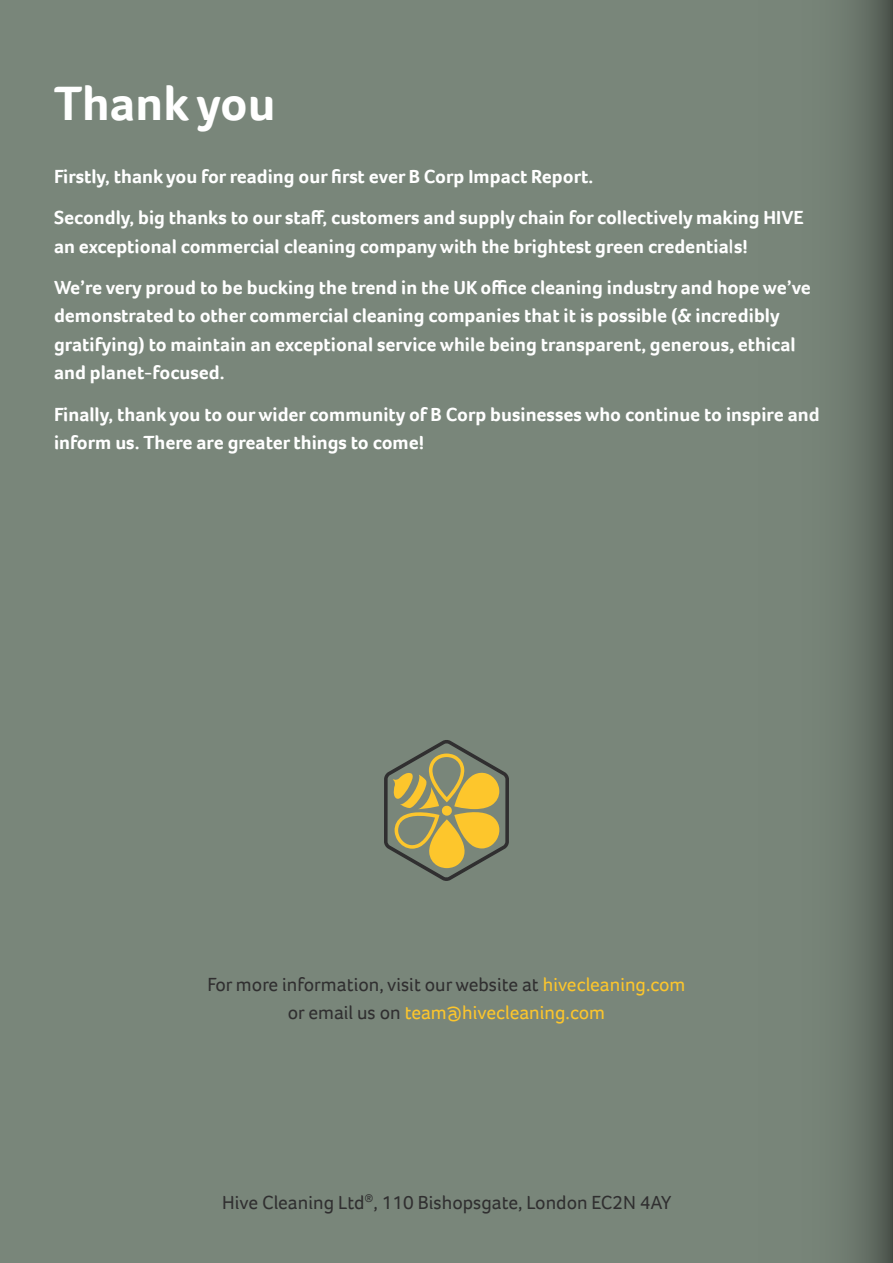
<style>
.page{position:relative;width:893px;height:1263px;background:#79867a}
.page>*{position:absolute;margin:0;border:0;box-sizing:border-box;transform-origin:0 0}
.t1{font:700 49.5px "Foco";color:#fff}
.t2{font:700 19.5px/28.5px "Foco";color:#fff}
.t3{font:19.5px/28.5px "Foco";color:#302f30;text-align:center}
.s1{color:#fdc62c}
</style>
<div class="page">
<svg style="left:384px;top:740px;width:125px;height:141px"></svg>
<svg style="left:845px;top:0;width:48px;height:1263px"></svg>
<h1 class="t1" style="left:54px;top:71px;width:223px">Thank you</h1>
<p class="t2" style="left:54px;top:155px;width:751px;line-height:41.2px">Firstly, thank you for reading our first ever B Corp Impact Report.<br>Secondly, big thanks to our staff, customers and supply chain for collectively making HIVE</p>
<p class="t2" style="left:54px;top:225px;width:758px;line-height:41.2px">an exceptional commercial cleaning company with the brightest green credentials!<br>We’re very proud to be bucking the trend in the UK office cleaning industry and hope we’ve</p>
<p class="t2" style="left:54px;top:301px;width:743px">demonstrated to other commercial cleaning companies that it is possible (&amp; incredibly gratifying) to maintain an exceptional service while being transparent, generous, ethical and planet-focused.</p>
<p class="t2" style="left:54px;top:399px;width:767px">Finally, thank you to our wider community of B Corp businesses who continue to inspire and inform us. There are greater things to come!</p>
<p class="t3" style="left:207px;top:970px;width:480px">For more information, visit our website at <span class="s1">hivecleaning.com </span>or email us on <span class="s1">team@hivecleaning.com</span></p>
<p class="t3" style="left:222px;top:1188px;width:451px">Hive Cleaning Ltd<sup>®</sup>, 110 Bishopsgate, London EC2N 4AY</p>
</div>
